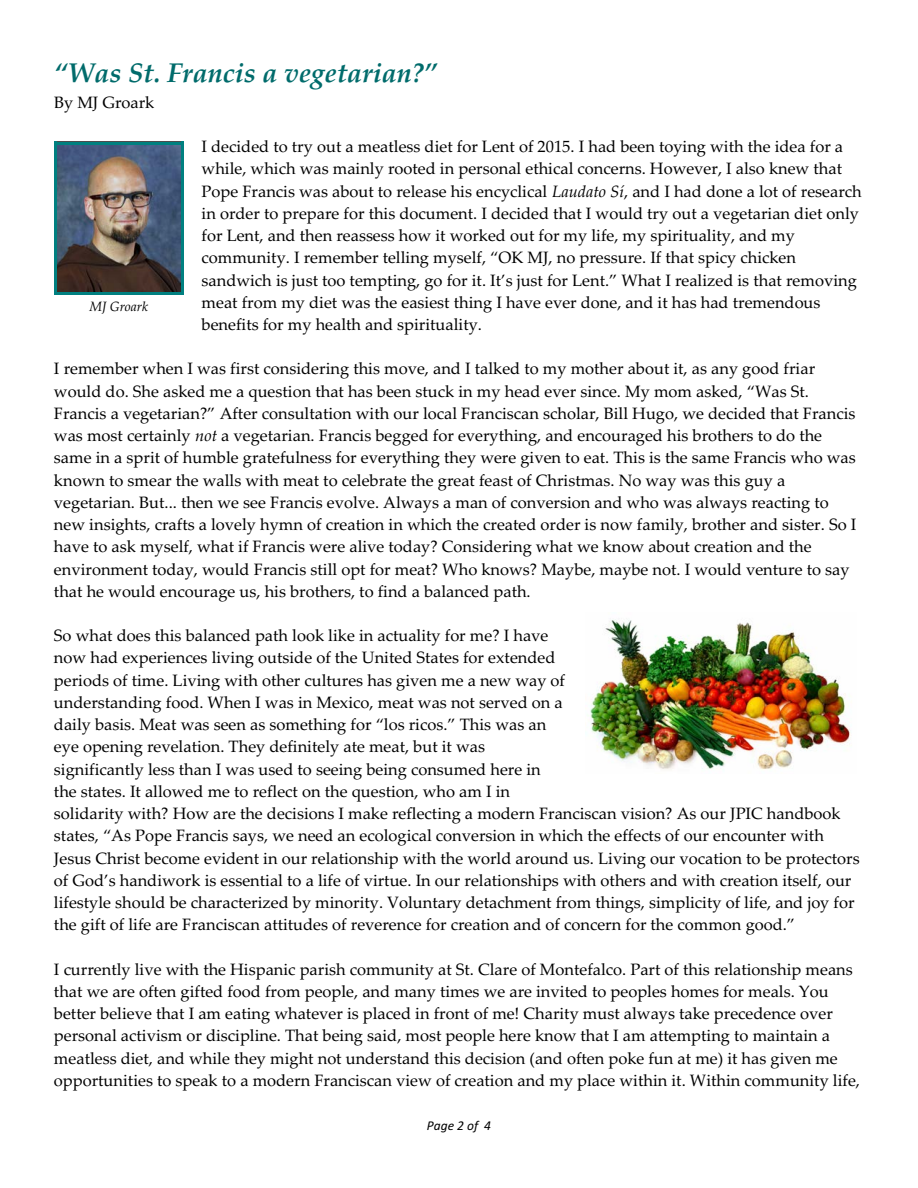
<style>
.page{position:relative;width:918px;height:1188px;background:#fff}
.page>*{position:absolute;margin:0;border:0;box-sizing:border-box;transform-origin:0 0}
.t1{font:italic 700 27px "Palatino Linotype";color:#006b6b}
.t2{font:16.5px/22.2px "Palatino Linotype";color:#000}
.t3{font:italic 13.5px "Palatino Linotype";color:#000}
.t4{font:italic 13.5px "Calibri";color:#000}
.s1{font-style:italic}
</style>
<div class="page">
<img style="left:57px;top:144px;width:124px;height:148px">
<hr style="left:54px;top:142px;width:3px;height:153px;background:#008080">
<hr style="left:181px;top:142px;width:2px;height:153px;background:#008080">
<hr style="left:54px;top:142px;width:129px;height:2px;background:#008080">
<hr style="left:54px;top:292px;width:129px;height:3px;background:#008080">
<img style="left:588px;top:619px;width:262px;height:151px">
<h1 class="t1" style="left:54px;top:63px;width:385px">“Was St. Francis a vegetarian?”</h1>
<p class="t2" style="left:54px;top:93px;width:102px">By MJ Groark</p>
<p class="t2" style="left:202px;top:137px;width:662px">I decided to try out a meatless diet for Lent of 2015. I had been toying with the idea for a while, which was mainly rooted in personal ethical concerns. However, I also knew that Pope Francis was about to release his encyclical <span class="s1">Laudato Sí</span>, and I had done a lot of research in order to prepare for this document. I decided that I would try out a vegetarian diet only for Lent, and then reassess how it worked out for my life, my spirituality, and my community. I remember telling myself, “OK MJ, no pressure. If that spicy chicken sandwich is just too tempting, go for it. It’s just for Lent.” What I realized is that removing meat from my diet was the easiest thing I have ever done, and it has had tremendous benefits for my health and spirituality.</p>
<p class="t2" style="left:54px;top:360px;width:804px">I remember when I was first considering this move, and I talked to my mother about it, as any good friar would do. She asked me a question that has been stuck in my head ever since. My mom asked, “Was St.<br>Francis a vegetarian?” After consultation with our local Franciscan scholar, Bill Hugo, we decided that Francis was most certainly <span class="s1">not</span> a vegetarian. Francis begged for everything, and encouraged his brothers to do the same in a sprit of humble gratefulness for everything they were given to eat. This is the same Francis who was known to smear the walls with meat to celebrate the great feast of Christmas. No way was this guy a vegetarian. But... then we see Francis evolve. Always a man of conversion and who was always reacting to new insights, crafts a lovely hymn of creation in which the created order is now family, brother and sister. So I have to ask myself, what if Francis were alive today? Considering what we know about creation and the environment today, would Francis still opt for meat? Who knows? Maybe, maybe not. I would venture to say that he would encourage us, his brothers, to find a balanced path.</p>
<p class="t2" style="left:54px;top:626px;width:807px">So what does this balanced path look like in actuality for me? I have<br>now had experiences living outside of the United States for extended<br>periods of time. Living with other cultures has given me a new way of<br>understanding food. When I was in Mexico, meat was not served on a<br>daily basis. Meat was seen as something for “los ricos.” This was an<br>eye opening revelation. They definitely ate meat, but it was<br>significantly less than I was used to seeing being consumed here in<br>the states. It allowed me to reflect on the question, who am I in<br>solidarity with? How are the decisions I make reflecting a modern Franciscan vision? As our JPIC handbook states, “As Pope Francis says, we need an ecological conversion in which the effects of our encounter with Jesus Christ become evident in our relationship with the world around us. Living our vocation to be protectors of God’s handiwork is essential to a life of virtue. In our relationships with others and with creation itself, our lifestyle should be characterized by minority. Voluntary detachment from things, simplicity of life, and joy for the gift of life are Franciscan attitudes of reverence for creation and of concern for the common good.”</p>
<p class="t2" style="left:54px;top:960px;width:808px">I currently live with the Hispanic parish community at St. Clare of Montefalco. Part of this relationship means that we are often gifted food from people, and many times we are invited to peoples homes for meals. You better believe that I am eating whatever is placed in front of me! Charity must always take precedence over personal activism or discipline. That being said, most people here know that I am attempting to maintain a meatless diet, and while they might not understand this decision (and often poke fun at me) it has given me opportunities to speak to a modern Franciscan view of creation and my place within it. Within community life,</p>
<p class="t4" style="left:427px;top:1120px;width:66px">Page 2 of 4</p>
<p class="t3" style="left:89px;top:302px;width:60px">MJ Groark</p>
</div>
